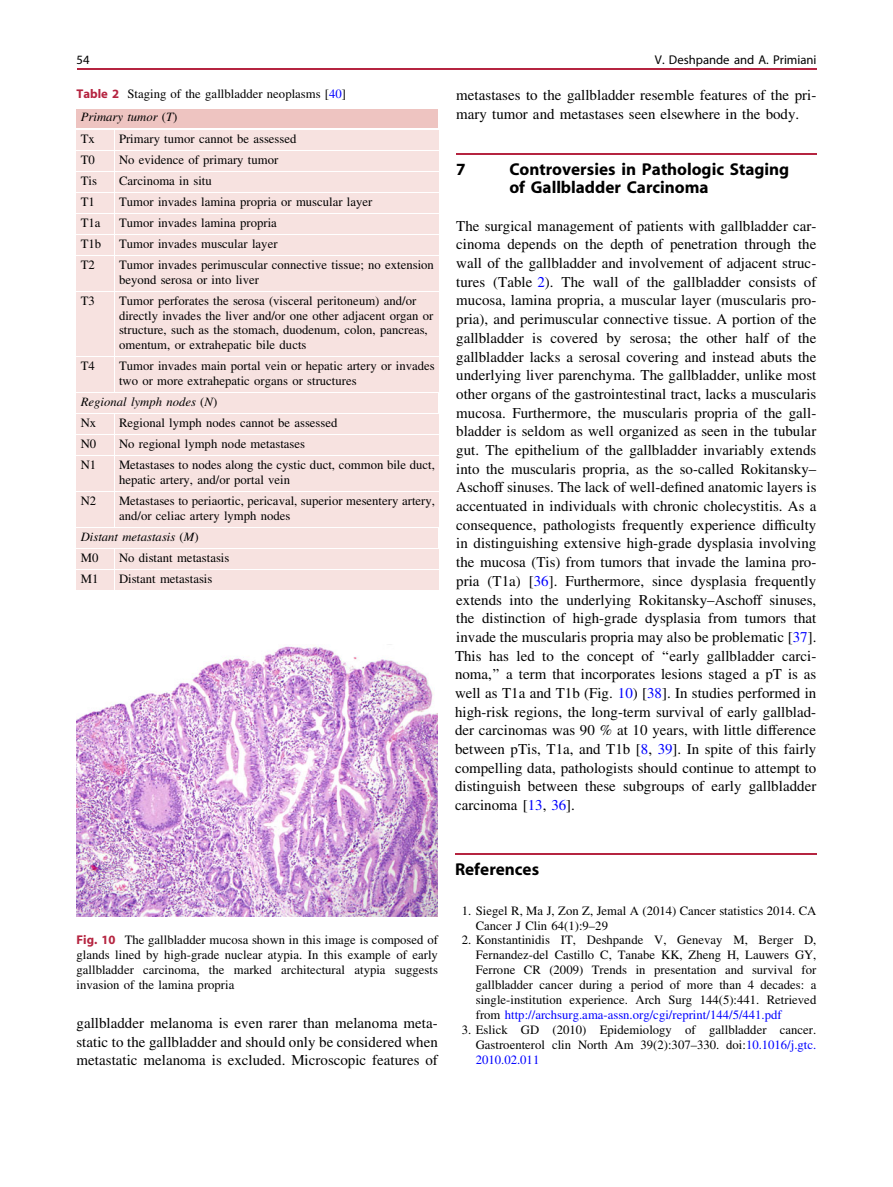
<style>
.page{position:relative;width:893px;height:1187px;background:#fff}
.page>*{position:absolute;margin:0;border:0;box-sizing:border-box;transform-origin:0 0}
.t1{font:17.25px/18.6px "Adv PS My B";color:#000}
.t2{font:15px/18.8px "Adv GTIMES R";color:#000;text-align:justify}
.t3{font:12.75px/15px "Adv GTIMES R";color:#000}
.t4{font:italic 12.75px "Adv GTIMES";color:#000}
.t5{font:12.75px "Adv PS My R";color:#000}
.s1{font-family:"Adv PS My B";color:#b52440}
.s2{color:#00f}
.s3{font-family:"Adv GTIMES R";font-style:normal}
</style>
<div class="page">
<hr style="left:456px;top:153px;width:360px;height:1px;background:#b52440">
<hr style="left:455px;top:852px;width:361px;height:2px;background:#b52440">
<div style="left:77px;top:106px;width:362px;height:486px;background:#f7e2e0"></div>
<div style="left:77px;top:108px;width:362px;height:21px;background:#eec4c1"></div>
<hr style="left:77px;top:106px;width:362px;height:2px;background:#fff">
<hr style="left:77px;top:591px;width:362px;height:1px;background:#fff">
<hr style="left:77px;top:590px;width:362px;height:1px;background:#fff">
<hr style="left:77px;top:128px;width:362px;height:1px;background:#fff">
<svg style="left:438px;top:108px;width:1px;height:20px"></svg>
<hr style="left:77px;top:129px;width:38px;height:1px;background:#fff">
<hr style="left:77px;top:150px;width:38px;height:1px;background:#fff">
<hr style="left:115px;top:129px;width:324px;height:1px;background:#fff">
<hr style="left:115px;top:150px;width:324px;height:1px;background:#fff">
<hr style="left:77px;top:171px;width:38px;height:1px;background:#fff">
<hr style="left:115px;top:171px;width:324px;height:1px;background:#fff">
<hr style="left:77px;top:192px;width:38px;height:1px;background:#fff">
<hr style="left:115px;top:192px;width:324px;height:1px;background:#fff">
<hr style="left:77px;top:213px;width:38px;height:1px;background:#fff">
<hr style="left:115px;top:213px;width:324px;height:1px;background:#fff">
<hr style="left:77px;top:234px;width:38px;height:1px;background:#fff">
<hr style="left:115px;top:234px;width:324px;height:1px;background:#fff">
<hr style="left:77px;top:255px;width:38px;height:1px;background:#fff">
<svg style="left:114px;top:130px;width:1px;height:125px"></svg>
<hr style="left:115px;top:255px;width:324px;height:1px;background:#fff">
<hr style="left:77px;top:290px;width:38px;height:1px;background:#fff">
<hr style="left:114px;top:255px;width:1px;height:35px;background:#fff">
<hr style="left:115px;top:290px;width:324px;height:1px;background:#fff">
<hr style="left:77px;top:356px;width:38px;height:1px;background:#fff">
<hr style="left:114px;top:291px;width:1px;height:65px;background:#fff">
<hr style="left:115px;top:356px;width:324px;height:1px;background:#fff">
<hr style="left:77px;top:392px;width:38px;height:1px;background:#fff">
<hr style="left:114px;top:357px;width:1px;height:35px;background:#fff">
<hr style="left:115px;top:392px;width:324px;height:1px;background:#fff">
<hr style="left:77px;top:413px;width:362px;height:1px;background:#fff">
<svg style="left:438px;top:393px;width:1px;height:20px"></svg>
<hr style="left:77px;top:434px;width:38px;height:1px;background:#fff">
<hr style="left:115px;top:434px;width:324px;height:1px;background:#fff">
<hr style="left:77px;top:455px;width:38px;height:1px;background:#fff">
<svg style="left:114px;top:414px;width:1px;height:41px"></svg>
<hr style="left:115px;top:455px;width:324px;height:1px;background:#fff">
<hr style="left:77px;top:491px;width:38px;height:1px;background:#fff">
<hr style="left:114px;top:456px;width:1px;height:35px;background:#fff">
<hr style="left:115px;top:491px;width:324px;height:1px;background:#fff">
<hr style="left:77px;top:527px;width:38px;height:1px;background:#fff">
<hr style="left:114px;top:492px;width:1px;height:35px;background:#fff">
<hr style="left:115px;top:527px;width:324px;height:1px;background:#fff">
<hr style="left:77px;top:548px;width:362px;height:1px;background:#fff">
<svg style="left:438px;top:528px;width:1px;height:20px"></svg>
<hr style="left:77px;top:568px;width:38px;height:1px;background:#fff">
<hr style="left:115px;top:568px;width:324px;height:1px;background:#fff">
<hr style="left:77px;top:589px;width:38px;height:1px;background:#fff">
<svg style="left:114px;top:549px;width:1px;height:40px"></svg>
<hr style="left:115px;top:589px;width:324px;height:1px;background:#fff">
<img style="left:77px;top:644px;width:361px;height:272px">
<hr style="left:77px;top:68px;width:739px;height:2px;background:#b52440">
<p class="t5" style="left:77px;top:55px;width:14px">54</p>
<p class="t5" style="left:655px;top:55px;width:163px">V. Deshpande and A. Primiani</p>
<p class="t3" style="left:77px;top:87px;width:271px"><span class="s1">Table 2</span> Staging of the gallbladder neoplasms [<span class="s2">40</span>]</p>
<p class="t4" style="left:81px;top:113px;width:98px">Primary tumor <span class="s3">(</span>T<span class="s3">)</span></p>
<p class="t3" style="left:81px;top:133px;width:16px">Tx</p>
<p class="t3" style="left:119px;top:133px;width:179px">Primary tumor cannot be assessed</p>
<p class="t3" style="left:81px;top:153px;width:16px">T0</p>
<p class="t3" style="left:119px;top:153px;width:161px">No evidence of primary tumor</p>
<p class="t3" style="left:81px;top:174px;width:18px">Tis</p>
<p class="t3" style="left:119px;top:174px;width:94px">Carcinoma in situ</p>
<p class="t3" style="left:81px;top:195px;width:16px">T1</p>
<p class="t3" style="left:119px;top:195px;width:255px">Tumor invades lamina propria or muscular layer</p>
<p class="t3" style="left:81px;top:216px;width:21px">T1a</p>
<p class="t3" style="left:119px;top:216px;width:159px">Tumor invades lamina propria</p>
<p class="t3" style="left:81px;top:237px;width:22px">T1b</p>
<p class="t3" style="left:119px;top:237px;width:160px">Tumor invades muscular layer</p>
<p class="t3" style="left:81px;top:258px;width:16px">T2</p>
<p class="t3" style="left:119px;top:258px;width:316px">Tumor invades perimuscular connective tissue; no extension beyond serosa or into liver</p>
<p class="t3" style="left:81px;top:294px;width:16px">T3</p>
<p class="t3" style="left:119px;top:294px;width:316px">Tumor perforates the serosa (visceral peritoneum) and/or directly invades the liver and/or one other adjacent organ or structure, such as the stomach, duodenum, colon, pancreas, omentum, or extrahepatic bile ducts</p>
<p class="t3" style="left:81px;top:360px;width:16px">T4</p>
<p class="t3" style="left:119px;top:360px;width:317px">Tumor invades main portal vein or hepatic artery or invades two or more extrahepatic organs or structures</p>
<p class="t4" style="left:81px;top:397px;width:138px">Regional lymph nodes <span class="s3">(</span>N<span class="s3">)</span></p>
<p class="t3" style="left:81px;top:417px;width:17px">Nx</p>
<p class="t3" style="left:119px;top:417px;width:220px">Regional lymph nodes cannot be assessed</p>
<p class="t3" style="left:81px;top:437px;width:17px">N0</p>
<p class="t3" style="left:119px;top:437px;width:187px">No regional lymph node metastases</p>
<p class="t3" style="left:81px;top:458px;width:17px">N1</p>
<p class="t3" style="left:119px;top:458px;width:317px">Metastases to nodes along the cystic duct, common bile duct, hepatic artery, and/or portal vein</p>
<p class="t3" style="left:81px;top:494px;width:17px">N2</p>
<p class="t3" style="left:119px;top:494px;width:317px">Metastases to periaortic, pericaval, superior mesentery artery, and/or celiac artery lymph nodes</p>
<p class="t4" style="left:81px;top:532px;width:119px">Distant metastasis <span class="s3">(</span>M<span class="s3">)</span></p>
<p class="t3" style="left:81px;top:551px;width:19px">M0</p>
<p class="t3" style="left:119px;top:551px;width:112px">No distant metastasis</p>
<p class="t3" style="left:81px;top:572px;width:19px">M1</p>
<p class="t3" style="left:119px;top:572px;width:95px">Distant metastasis</p>
<p class="t2" style="left:456px;top:87px;width:362px">metastases to the gallbladder resemble features of the pri&shy;mary tumor and metastases seen elsewhere in the body.</p>
<p class="t1" style="left:456px;top:161px;width:11px">7</p>
<p class="t1" style="left:509px;top:161px;width:281px">Controversies in Pathologic Staging of Gallbladder Carcinoma</p>
<p class="t2" style="left:455px;top:218px;width:363px">The surgical management of patients with gallbladder car&shy;cinoma depends on the depth of penetration through the wall of the gallbladder and involvement of adjacent struc&shy;tures (Table <span class="s2">2</span>). The wall of the gallbladder consists of mucosa, lamina propria, a muscular layer (muscularis pro&shy;pria), and perimuscular connective tissue. A portion of the gallbladder is covered by serosa; the other half of the gallbladder lacks a serosal covering and instead abuts the underlying liver parenchyma. The gallbladder, unlike most other organs of the gastrointestinal tract, lacks a muscularis mucosa. Furthermore, the muscularis propria of the gall&shy;bladder is seldom as well organized as seen in the tubular gut. The epithelium of the gallbladder invariably extends into the muscularis propria, as the so-called Rokitansky– Aschoff sinuses. The lack of well-defined anatomic layers is accentuated in individuals with chronic cholecystitis. As a consequence, pathologists frequently experience difficulty in distinguishing extensive high-grade dysplasia involving the mucosa (Tis) from tumors that invade the lamina pro&shy;pria (T1a) [<span class="s2">36</span>]. Furthermore, since dysplasia frequently extends into the underlying Rokitansky–Aschoff sinuses, the distinction of high-grade dysplasia from tumors that invade the muscularis propria may also be problematic [<span class="s2">37</span>].<br>This has led to the concept of ‘‘early gallbladder carci&shy;noma,’’ a term that incorporates lesions staged a pT is as well as T1a and T1b (Fig. <span class="s2">10</span>) [<span class="s2">38</span>]. In studies performed in high-risk regions, the long-term survival of early gallblad&shy;der carcinomas was 90 % at 10 years, with little difference between pTis, T1a, and T1b [<span class="s2">8</span>, <span class="s2">39</span>]. In spite of this fairly compelling data, pathologists should continue to attempt to distinguish between these subgroups of early gallbladder carcinoma [<span class="s2">13</span>, <span class="s2">36</span>].</p>
<p class="t3" style="left:77px;top:933px;width:363px;text-align:justify"><span class="s1">Fig. 10</span> The gallbladder mucosa shown in this image is composed of glands lined by high-grade nuclear atypia. In this example of early gallbladder carcinoma, the marked architectural atypia suggests invasion of the lamina propria</p>
<p class="t2" style="left:77px;top:1015px;width:363px">gallbladder melanoma is even rarer than melanoma meta&shy;static to the gallbladder and should only be considered when metastatic melanoma is excluded. Microscopic features of</p>
<p class="t1" style="left:455px;top:861px;width:86px">References</p>
<p class="t3" style="left:476px;top:904px;width:342px;text-indent:-14px">1. Siegel R, Ma J, Zon Z, Jemal A (2014) Cancer statistics 2014. CA<br>Cancer J Clin 64(1):9–29</p>
<p class="t3" style="left:476px;top:933px;width:342px;text-align:justify;text-indent:-14px">2. Konstantinidis IT, Deshpande V, Genevay M, Berger D, Fernandez-del Castillo C, Tanabe KK, Zheng H, Lauwers GY, Ferrone CR (2009) Trends in presentation and survival for gallbladder cancer during a period of more than 4 decades: a single-institution experience. Arch Surg 144(5):441. Retrieved from <span class="s2">http://archsurg.ama-assn.org/cgi/reprint/144/5/441.pdf</span></p>
<p class="t3" style="left:476px;top:1023px;width:342px;text-align:justify;text-indent:-14px">3. Eslick GD (2010) Epidemiology of gallbladder cancer.<br>Gastroenterol clin North Am 39(2):307–330. doi:<span class="s2">10.1016/j.gtc.<br>2010.02.011</span></p>
</div>
